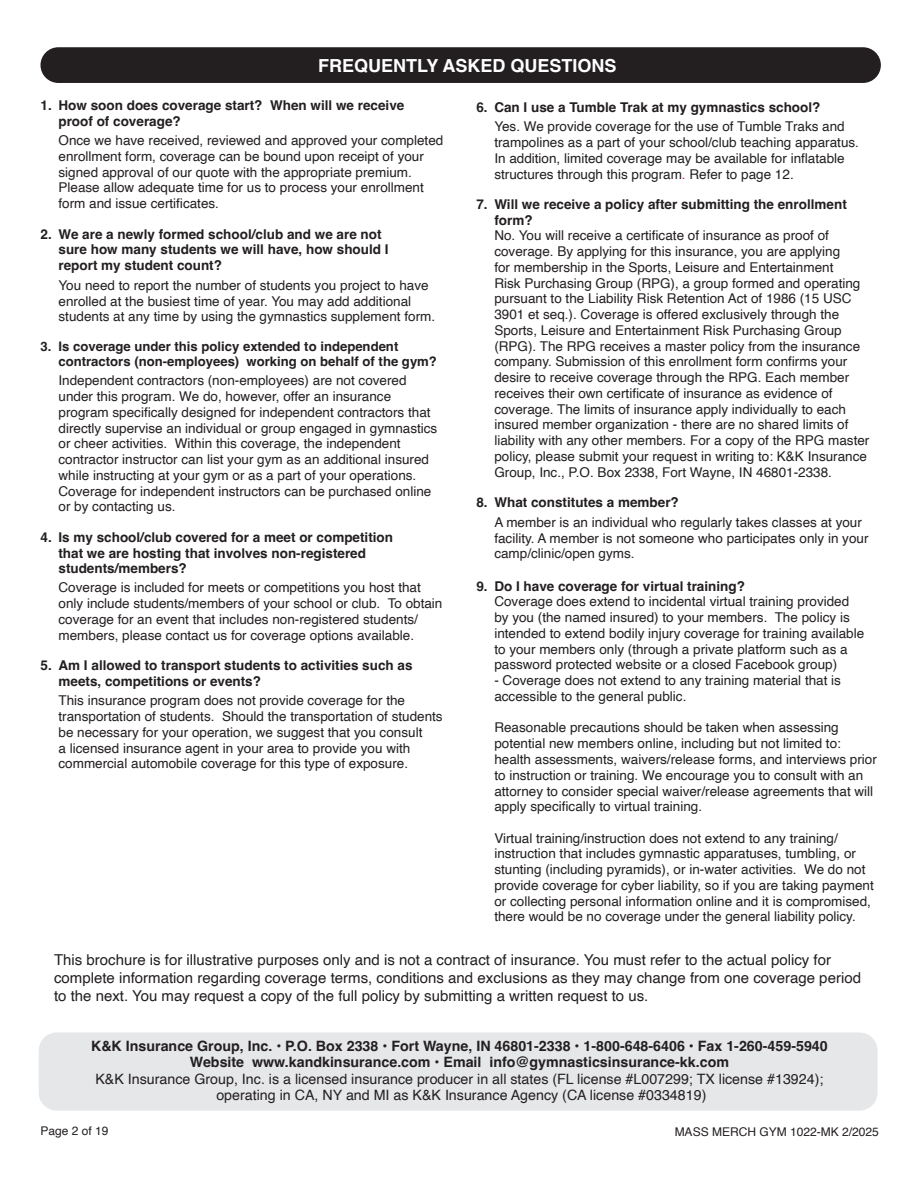
<style>
.page{position:relative;width:918px;height:1188px;background:#fff}
.page>*{position:absolute;margin:0;border:0;box-sizing:border-box;transform-origin:0 0}
.t1{font:700 18px "Helvetica";color:#fff}
.t2{font:15px/18px "Helvetica";color:#231f20}
.t3{font:14.25px/16.5px "Helvetica";color:#231f20;text-align:center}
.t4{font:700 14.25px/16.5px "Helvetica";color:#231f20;text-align:center}
.t5{font:13.5px/15.8px "Helvetica";color:#231f20}
.t6{font:700 13.5px/15.3px "Helvetica";color:#231f20}
.t7{font:700 13.2px/14.7px "Helvetica";color:#231f20}
.t8{font:12px "Helvetica";color:#231f20}
.s1{color:#ed028c}
</style>
<div class="page">
<div style="left:40px;top:47px;width:841px;height:36px;background:#231f20;border-radius:18px"></div>
<div style="left:39px;top:1032px;width:839px;height:79px;background:#e6e7e9;border-radius:18px"></div>
<h1 class="t1" style="left:318px;top:54px;width:300px">FREQUENTLY ASKED QUESTIONS</h1>
<p class="t6" style="left:58px;top:99px;width:347px;text-indent:-18px">1. How soon does coverage start? When will we receive proof of coverage?</p>
<p class="t5" style="left:58px;top:133px;width:386px">Once we have received, reviewed and approved your completed enrollment form, coverage can be bound upon receipt of your signed approval of our quote with the appropriate premium.<br>Please allow adequate time for us to process your enrollment form and issue certificates.</p>
<p class="t6" style="left:58px;top:228px;width:332px;line-height:15.8px;text-indent:-18px">2. We are a newly formed school/club and we are not sure how many students we will have, how should I report my student count?</p>
<p class="t5" style="left:58px;top:278px;width:378px">You need to report the number of students you project to have enrolled at the busiest time of year. You may add additional students at any time by using the gymnastics supplement form.</p>
<p class="t7" style="left:58px;top:341px;width:380px;text-indent:-18px">3. Is coverage under this policy extended to independent contractors (non-employees) working on behalf of the gym?</p>
<p class="t5" style="left:58px;top:373px;width:380px">Independent contractors (non-employees) are not covered under this program. We do, however, offer an insurance program specifically designed for independent contractors that directly supervise an individual or group engaged in gymnastics or cheer activities. Within this coverage, the independent contractor instructor can list your gym as an additional insured while instructing at your gym or as a part of your operations.<br>Coverage for independent instructors can be purchased online or by contacting us.</p>
<p class="t6" style="left:58px;top:531px;width:336px;text-indent:-18px">4. Is my school/club covered for a meet or competition that we are hosting that involves non-registered students/members?</p>
<p class="t5" style="left:58px;top:580px;width:385px">Coverage is included for meets or competitions you host that only include students/members of your school or club. To obtain coverage for an event that includes non-registered students/ members, please contact us for coverage options available.</p>
<p class="t6" style="left:58px;top:660px;width:356px;text-indent:-18px">5. Am I allowed to transport students to activities such as meets, competitions or events?</p>
<p class="t5" style="left:58px;top:693px;width:386px">This insurance program does not provide coverage for the transportation of students. Should the transportation of students be necessary for your operation, we suggest that you consult<br>a licensed insurance agent in your area to provide you with commercial automobile coverage for this type of exposure.</p>
<p class="t6" style="left:476px;top:101px;width:346px">6. Can I use a Tumble Trak at my gymnastics school?</p>
<p class="t5" style="left:494px;top:119px;width:366px">Yes. We provide coverage for the use of Tumble Traks and trampolines as a part of your school/club teaching apparatus.<br>In addition, limited coverage may be available for inflatable structures through this program<span class="s1">.</span> Refer to page 12.</p>
<p class="t6" style="left:494px;top:198px;width:354px;text-indent:-18px">7. Will we receive a policy after submitting the enrollment form?</p>
<p class="t5" style="left:494px;top:228px;width:377px">No. You will receive a certificate of insurance as proof of coverage. By applying for this insurance, you are applying<br>for membership in the Sports, Leisure and Entertainment<br>Risk Purchasing Group (RPG), a group formed and operating pursuant to the Liability Risk Retention Act of 1986 (15 USC 3901 et seq.). Coverage is offered exclusively through the Sports, Leisure and Entertainment Risk Purchasing Group (RPG). The RPG receives a master policy from the insurance company. Submission of this enrollment form confirms your desire to receive coverage through the RPG. Each member receives their own certificate of insurance as evidence of coverage. The limits of insurance apply individually to each insured member organization - there are no shared limits of liability with any other members. For a copy of the RPG master policy, please submit your request in writing to: K&amp;K Insurance Group, Inc., P.O. Box 2338, Fort Wayne, IN 46801-2338.</p>
<p class="t6" style="left:476px;top:497px;width:204px">8. What constitutes a member?</p>
<p class="t5" style="left:494px;top:515px;width:376px">A member is an individual who regularly takes classes at your facility. A member is not someone who participates only in your camp/clinic/open gyms.</p>
<p class="t6" style="left:476px;top:580px;width:270px">9. Do I have coverage for virtual training?</p>
<p class="t5" style="left:494px;top:594px;width:371px">Coverage does extend to incidental virtual training provided by you (the named insured) to your members. The policy is intended to extend bodily injury coverage for training available to your members only (through a private platform such as a password protected website or a closed Facebook group)</p>
<p class="t5" style="left:494px;top:673px;width:348px">- Coverage does not extend to any training material that is accessible to the general public.</p>
<p class="t5" style="left:494px;top:720px;width:384px">Reasonable precautions should be taken when assessing potential new members online, including but not limited to: health assessments, waivers/release forms, and interviews prior to instruction or training. We encourage you to consult with an attorney to consider special waiver/release agreements that will apply specifically to virtual training.</p>
<p class="t5" style="left:494px;top:831px;width:381px">Virtual training/instruction does not extend to any training/ instruction that includes gymnastic apparatuses, tumbling, or stunting (including pyramids), or in-water activities. We do not provide coverage for cyber liability, so if you are taking payment or collecting personal information online and it is compromised, there would be no coverage under the general liability policy.</p>
<p class="t2" style="left:54px;top:951px;width:809px">This brochure is for illustrative purposes only and is not a contract of insurance. You must refer to the actual policy for complete information regarding coverage terms, conditions and exclusions as they may change from one coverage period to the next. You may request a copy of the full policy by submitting a written request to us.</p>
<p class="t4" style="left:91px;top:1039px;width:738px">K&amp;K Insurance Group, Inc. • P.O. Box 2338 • Fort Wayne, IN 46801-2338 • 1-800-648-6406 • Fax 1-260-459-5940<br>Website www.kandkinsurance.com • Email info@gymnasticsinsurance-kk.com</p>
<p class="t3" style="left:95px;top:1071px;width:729px">K&amp;K Insurance Group, Inc. is a licensed insurance producer in all states (FL license #L007299; TX license #13924); operating in CA, NY and MI as K&amp;K Insurance Agency (CA license #0334819)</p>
<p class="t8" style="left:40px;top:1122px;width:70px">Page 2 of 19</p>
<p class="t8" style="left:675px;top:1122px;width:206px">MASS MERCH GYM 1022-MK 2/2025</p>
</div>
